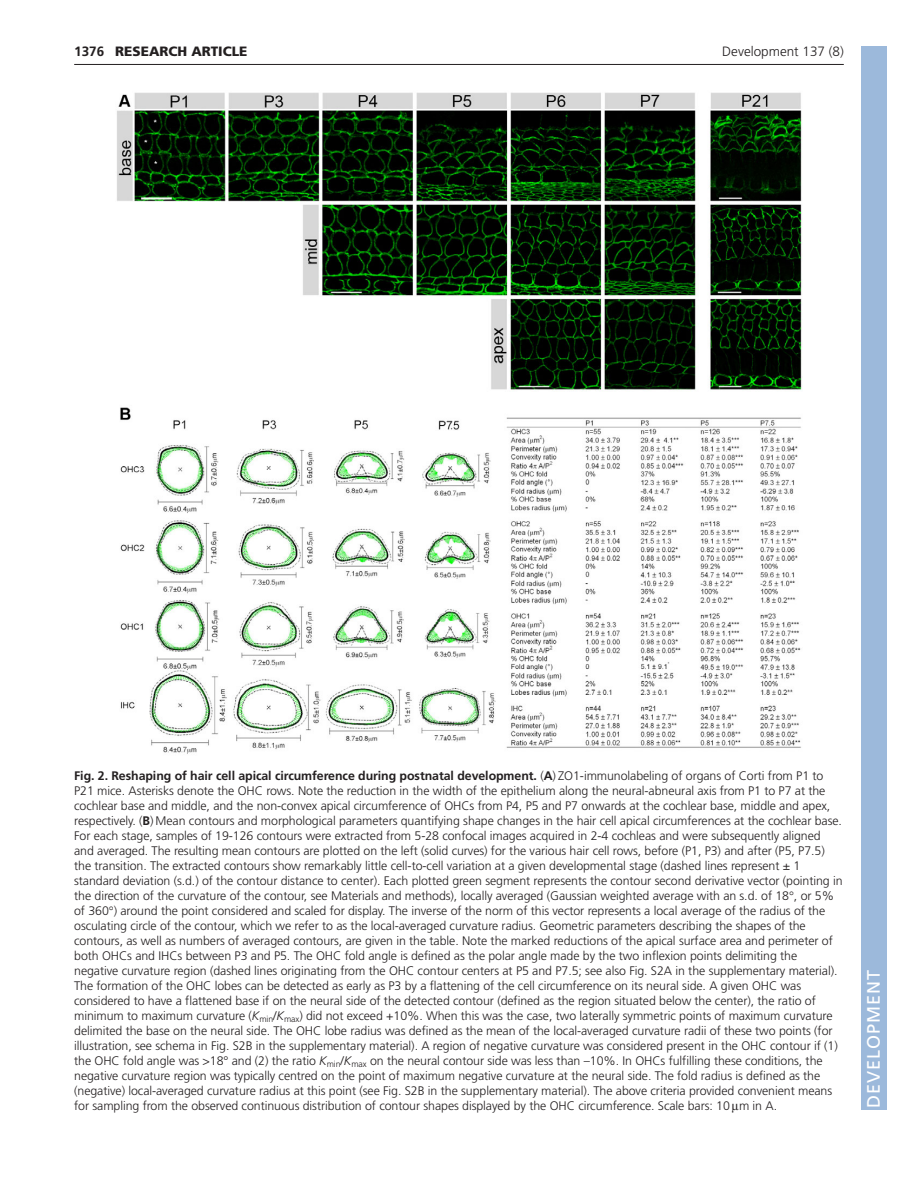
<style>
.page{position:relative;width:918px;height:1188px;background:#fff}
.page>*{position:absolute;margin:0;border:0;box-sizing:border-box;transform-origin:0 0}
.t1{font:18px "Frutiger LT Std";letter-spacing:.055em;color:#fff}
.t2{font:900 13.5px "Frutiger LT Std";color:#231f20}
.t3{font:300 13.5px "Frutiger LT Std";color:#231f20}
.t4{font:300 12.3px/15px "Frutiger LT Std";letter-spacing:-.005em;color:#231f20}
.s1{font-weight:700}
.s2{font-family:"Times New Roman";font-weight:400}
.s3{font-style:italic}
</style>
<div class="page">
<hr style="left:74px;top:64px;width:770px;height:1px;background:#231f20">
<img style="left:117px;top:92px;width:686px;height:662px">
<div style="left:861px;top:46px;width:25px;height:1064px;background:#9cb9db"></div>
<p class="t2" style="left:74px;top:46px;width:175px"><span class="s1">1376</span> RESEARCH ARTICLE</p>
<p class="t3" style="left:722px;top:46px;width:123px">Development 137 (8)</p>
<p class="t4" style="left:74px;top:769px;width:770px"><span class="s1">Fig. 2. Reshaping of hair cell apical circumference during postnatal development.</span> (<span class="s1">A</span>) ZO1-immunolabeling of organs of Corti from P1 to P21 mice. Asterisks denote the OHC rows. Note the reduction in the width of the epithelium along the neural-abneural axis from P1 to P7 at the cochlear base and middle, and the non-convex apical circumference of OHCs from P4, P5 and P7 onwards at the cochlear base, middle and apex, respectively. (<span class="s1">B</span>) Mean contours and morphological parameters quantifying shape changes in the hair cell apical circumferences at the cochlear base.<br>For each stage, samples of 19-126 contours were extracted from 5-28 confocal images acquired in 2-4 cochleas and were subsequently aligned and averaged. The resulting mean contours are plotted on the left (solid curves) for the various hair cell rows, before (P1, P3) and after (P5, P7.5) the transition. The extracted contours show remarkably little cell-to-cell variation at a given developmental stage (dashed lines represent ± 1 standard deviation (s.d.) of the contour distance to center). Each plotted green segment represents the contour second derivative vector (pointing in the direction of the curvature of the contour, see Materials and methods), locally averaged (Gaussian weighted average with an s.d. of 18<span class="s2">°</span>, or 5% of 360<span class="s2">°</span>) around the point considered and scaled for display. The inverse of the norm of this vector represents a local average of the radius of the osculating circle of the contour, which we refer to as the local-averaged curvature radius. Geometric parameters describing the shapes of the contours, as well as numbers of averaged contours, are given in the table. Note the marked reductions of the apical surface area and perimeter of both OHCs and IHCs between P3 and P5. The OHC fold angle is defined as the polar angle made by the two inflexion points delimiting the negative curvature region (dashed lines originating from the OHC contour centers at P5 and P7.5; see also Fig. S2A in the supplementary material).<br>The formation of the OHC lobes can be detected as early as P3 by a flattening of the cell circumference on its neural side. A given OHC was considered to have a flattened base if on the neural side of the detected contour (defined as the region situated below the center), the ratio of minimum to maximum curvature (<span class="s3">K</span><sub>min</sub>/<span class="s3">K</span><sub>max</sub>) did not exceed +10%. When this was the case, two laterally symmetric points of maximum curvature delimited the base on the neural side. The OHC lobe radius was defined as the mean of the local-averaged curvature radii of these two points (for illustration, see schema in Fig. S2B in the supplementary material). A region of negative curvature was considered present in the OHC contour if (1) the OHC fold angle was &gt;18° and (2) the ratio <span class="s3">K</span><sub>min</sub>/<span class="s3">K</span><sub>max</sub> on the neural contour side was less than –10%. In OHCs fulfilling these conditions, the negative curvature region was typically centred on the point of maximum negative curvature at the neural side. The fold radius is defined as the (negative) local-averaged curvature radius at this point (see Fig. S2B in the supplementary material). The above criteria provided convenient means for sampling from the observed continuous distribution of contour shapes displayed by the OHC circumference. Scale bars: 10 m in A.</p>
<h1 class="t1" style="left:863px;top:1108px;width:140px;rotate:-90deg">DEVELOPMENT</h1>
</div>
